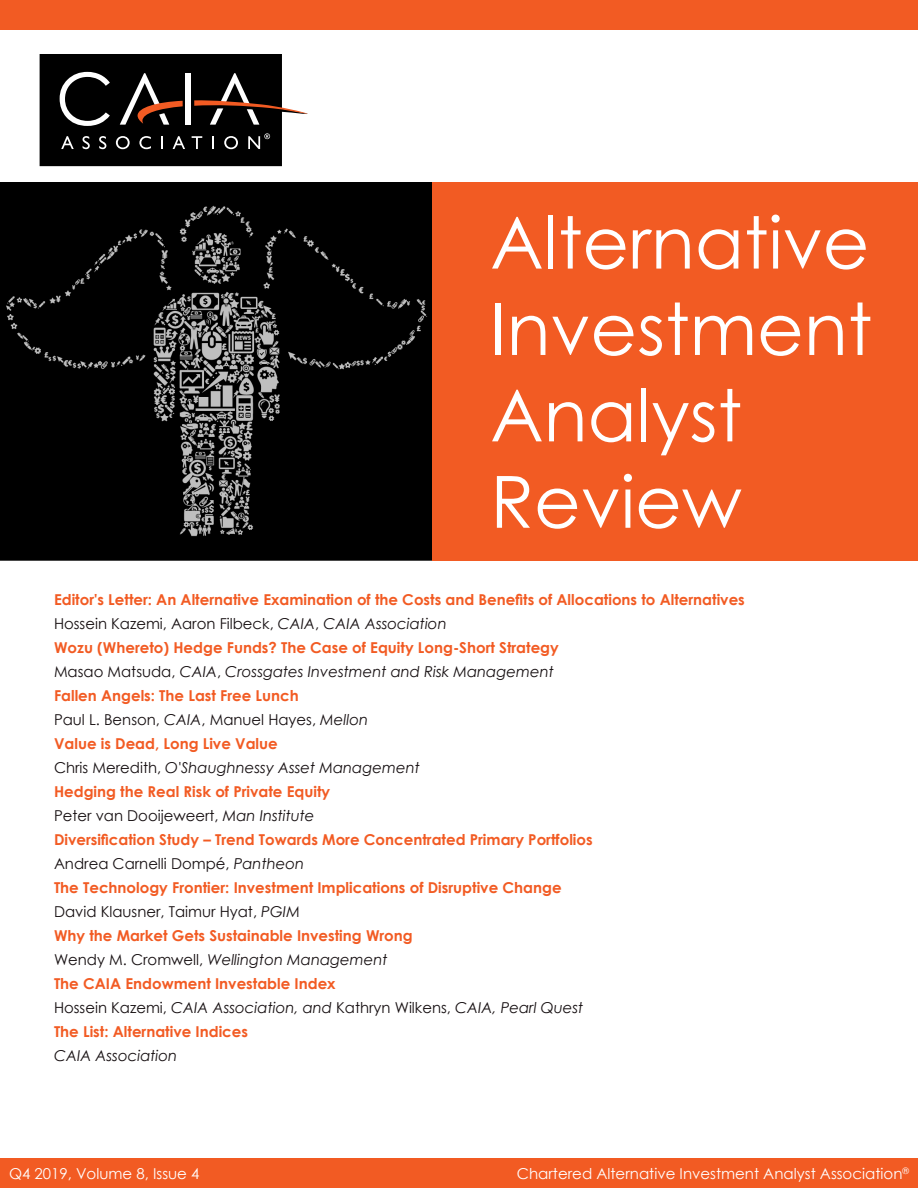
<style>
.page{position:relative;width:918px;height:1188px;background:#fff}
.page>*{position:absolute;margin:0;border:0;box-sizing:border-box;transform-origin:0 0}
.t1{font:72px/86.4px "Century Gothic";color:#fff}
.t2{font:700 15px/24px "Century Gothic";color:#f25b23}
.t3{font:italic 15px/24px "Century Gothic";color:#160f11}
.t4{font:15px "Century Gothic";color:#fff}
.t5{font:8.7px "Century Gothic";color:#fff}
.s1{font-weight:400;color:#160f11}
.s2{font-weight:400;font-style:italic;color:#160f11}
.s3{font-weight:700;font-style:normal;color:#f25b23}
.s4{font-style:normal}
</style>
<div class="page">
<div style="left:0;top:1158px;width:918px;height:30px;background:#f25b23"></div>
<div style="left:0;top:0;width:918px;height:30px;background:#f25b23"></div>
<img style="left:0;top:182px;width:432px;height:378px">
<div style="left:432px;top:182px;width:486px;height:378px;background:#f25b23"></div>
<svg style="left:40px;top:54px;width:268px;height:112px"></svg>
<p class="t1" style="left:490px;top:198px;width:383px">Alternative<br>Investment<br>Analyst<br>Review</p>
<p class="t2" style="left:54px;top:587px;width:692px">Editor's Letter: An Alternative Examination of the Costs and Benefits of Allocations to Alternatives<br><span class="s1">Hossein Kazemi, Aaron Filbeck,</span> <span class="s2">CAIA</span><span class="s1">,</span> <span class="s2">CAIA Association</span></p>
<p class="t2" style="left:54px;top:635px;width:506px">Wozu (Whereto) Hedge Funds? The Case of Equity Long-Short Strategy<br><span class="s1">Masao Matsuda,</span> <span class="s2">CAIA</span><span class="s1">,</span> <span class="s2">Crossgates Investment and Risk Management</span></p>
<p class="t2" style="left:54px;top:683px;width:316px">Fallen Angels: The Last Free Lunch<br><span class="s1">Paul L. Benson,</span> <span class="s2">CAIA</span><span class="s1">, Manuel Hayes,</span> <span class="s2">Mellon</span></p>
<p class="t3" style="left:54px;top:732px;width:367px"><span class="s3">Value is Dead, Long Live Value<br></span><span class="s4">Chris Meredith,</span> O'Shaughnessy Asset Management</p>
<p class="t2" style="left:54px;top:779px;width:278px">Hedging the Real Risk of Private Equity<br><span class="s1">Peter van Dooijeweert,</span> <span class="s2">Man Institute</span></p>
<p class="t2" style="left:54px;top:827px;width:540px">Diversification Study – Trend Towards More Concentrated Primary Portfolios<br><span class="s1">Andrea Carnelli Dompé,</span> <span class="s2">Pantheon</span></p>
<p class="t2" style="left:54px;top:875px;width:509px">The Technology Frontier: Investment Implications of Disruptive Change<br><span class="s1">David Klausner, Taimur Hyat,</span> <span class="s2">PGIM</span></p>
<p class="t2" style="left:54px;top:923px;width:360px">Why the Market Gets Sustainable Investing Wrong<br><span class="s1">Wendy M. Cromwell,</span> <span class="s2">Wellington Management</span></p>
<p class="t3" style="left:54px;top:972px;width:531px"><span class="s3">The CAIA Endowment Investable Index<br></span><span class="s4">Hossein Kazemi,</span> CAIA Association, and <span class="s4">Kathryn Wilkens,</span> CAIA, Pearl Quest</p>
<p class="t2" style="left:54px;top:1019px;width:196px">The List: Alternative Indices<br><span class="s2">CAIA Association</span></p>
<p class="t4" style="left:9px;top:1163px;width:192px">Q4 2019, Volume 8, Issue 4</p>
<p class="t5" style="left:902px;top:1165px;width:8px">®</p>
<p class="t4" style="left:517px;top:1163px;width:387px">Chartered Alternative Investment Analyst Association</p>
</div>
